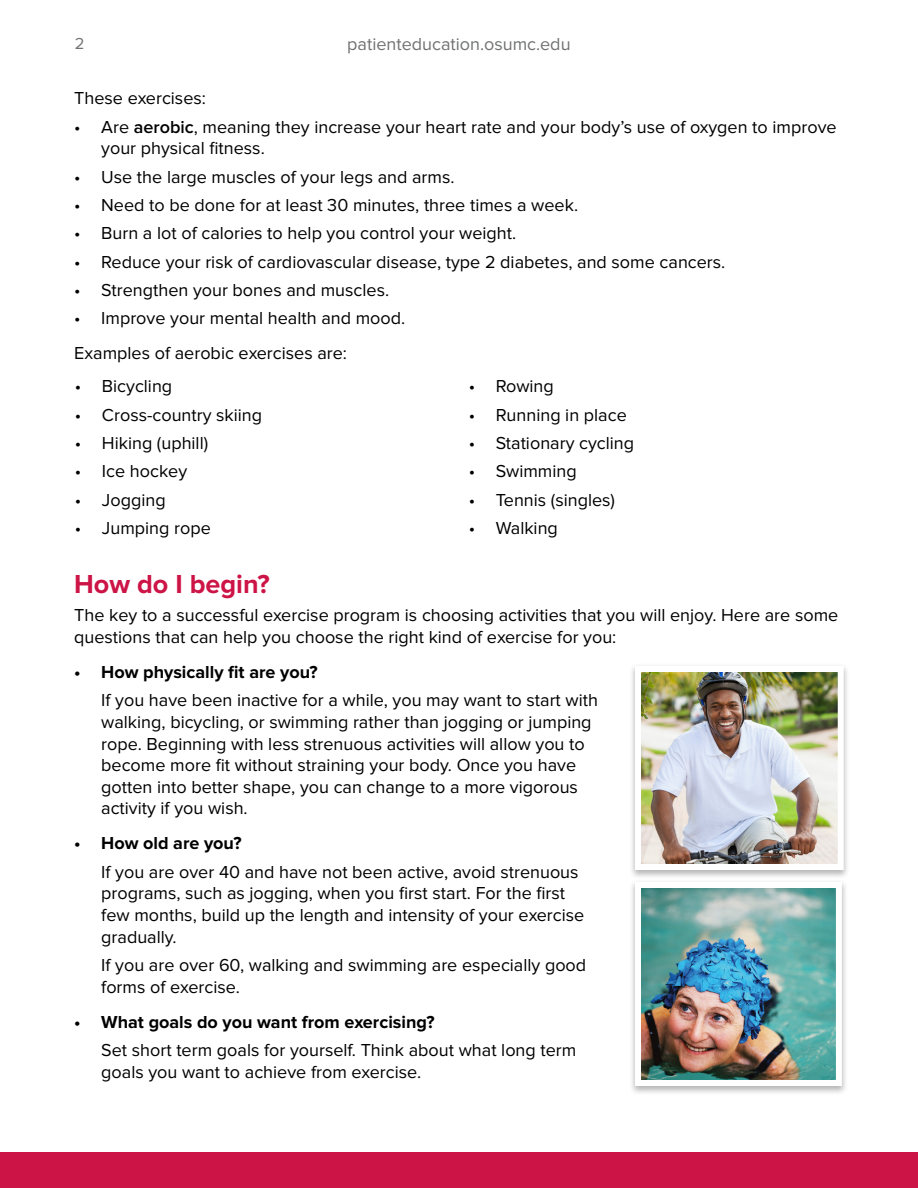
<style>
.page{position:relative;width:918px;height:1188px;background:#fff}
.page>*{position:absolute;margin:0;border:0;box-sizing:border-box;transform-origin:0 0}
.t1{font:700 27px "Proxima Nova";color:#cd1446}
.t2{font:18px/21.6px "Proxima Nova";color:#000}
.t3{font:700 18px "Proxima Nova";color:#000}
.t4{font:18px "Proxima Nova";color:#717272}
.t5{font:16.5px "Proxima Nova";color:#717272}
.s1{font-weight:600}
</style>
<div class="page">
<div style="left:0;top:1152px;width:918px;height:36px;background:#cd1446"></div>
<div style="left:629px;top:879px;width:219px;height:216px;background:#000;opacity:.3"></div>
<img style="left:642px;top:889px;width:193px;height:190px">
<div style="left:635px;top:882px;width:207px;height:204px;border:6px solid #fff"></div>
<div style="left:629px;top:663px;width:221px;height:216px;background:#000;opacity:.3"></div>
<img style="left:642px;top:673px;width:195px;height:190px">
<div style="left:635px;top:666px;width:209px;height:204px;border:6px solid #fff"></div>
<p class="t5" style="left:75px;top:34px;width:11px">2</p>
<p class="t4" style="left:347px;top:34px;width:225px">patienteducation.osumc.edu</p>
<p class="t2" style="left:74px;top:88px;width:133px">These exercises:</p>
<p class="t2" style="left:101px;top:116px;width:737px;text-indent:-27px">• Are <span class="s1">aerobic</span>, meaning they increase your heart rate and your body’s use of oxygen to improve your physical fitness.</p>
<p class="t2" style="left:74px;top:166px;width:382px">• Use the large muscles of your legs and arms.</p>
<p class="t2" style="left:74px;top:194px;width:505px">• Need to be done for at least 30 minutes, three times a week.</p>
<p class="t2" style="left:74px;top:223px;width:444px">• Burn a lot of calories to help you control your weight.</p>
<p class="t2" style="left:74px;top:251px;width:653px">• Reduce your risk of cardiovascular disease, type 2 diabetes, and some cancers.</p>
<p class="t2" style="left:74px;top:279px;width:316px">• Strengthen your bones and muscles.</p>
<p class="t2" style="left:74px;top:301px;width:333px;line-height:35.1px">• Improve your mental health and mood.<br>Examples of aerobic exercises are:</p>
<p class="t2" style="left:75px;top:376px;width:99px">• Bicycling</p>
<p class="t2" style="left:75px;top:404px;width:189px">• Cross-country skiing</p>
<p class="t2" style="left:75px;top:432px;width:135px">• Hiking (uphill)</p>
<p class="t2" style="left:75px;top:461px;width:114px">• Ice hockey</p>
<p class="t2" style="left:75px;top:489px;width:92px">• Jogging</p>
<p class="t2" style="left:75px;top:517px;width:137px">• Jumping rope</p>
<p class="t2" style="left:469px;top:376px;width:87px">• Rowing</p>
<p class="t2" style="left:469px;top:404px;width:160px">• Running in place</p>
<p class="t2" style="left:469px;top:432px;width:167px">• Stationary cycling</p>
<p class="t2" style="left:469px;top:461px;width:110px">• Swimming</p>
<p class="t2" style="left:469px;top:489px;width:148px">• Tennis (singles)</p>
<p class="t2" style="left:469px;top:517px;width:91px">• Walking</p>
<h1 class="t1" style="left:74px;top:568px;width:197px">How do I begin?</h1>
<p class="t2" style="left:74px;top:605px;width:766px">The key to a successful exercise program is choosing activities that you will enjoy. Here are some questions that can help you choose the right kind of exercise for you:</p>
<p class="t3" style="left:74px;top:662px;width:245px">• How physically fit are you?</p>
<p class="t2" style="left:101px;top:690px;width:498px">If you have been inactive for a while, you may want to start with walking, bicycling, or swimming rather than jogging or jumping rope. Beginning with less strenuous activities will allow you to become more fit without straining your body. Once you have gotten into better shape, you can change to a more vigorous activity if you wish.</p>
<p class="t3" style="left:74px;top:833px;width:169px">• How old are you?</p>
<p class="t2" style="left:101px;top:861px;width:485px">If you are over 40 and have not been active, avoid strenuous programs, such as jogging, when you first start. For the first few months, build up the length and intensity of your exercise gradually.</p>
<p class="t2" style="left:101px;top:954px;width:487px">If you are over 60, walking and swimming are especially good forms of exercise.</p>
<p class="t3" style="left:74px;top:1011px;width:362px">• What goals do you want from exercising?</p>
<p class="t2" style="left:101px;top:1039px;width:477px">Set short term goals for yourself. Think about what long term goals you want to achieve from exercise.</p>
</div>
